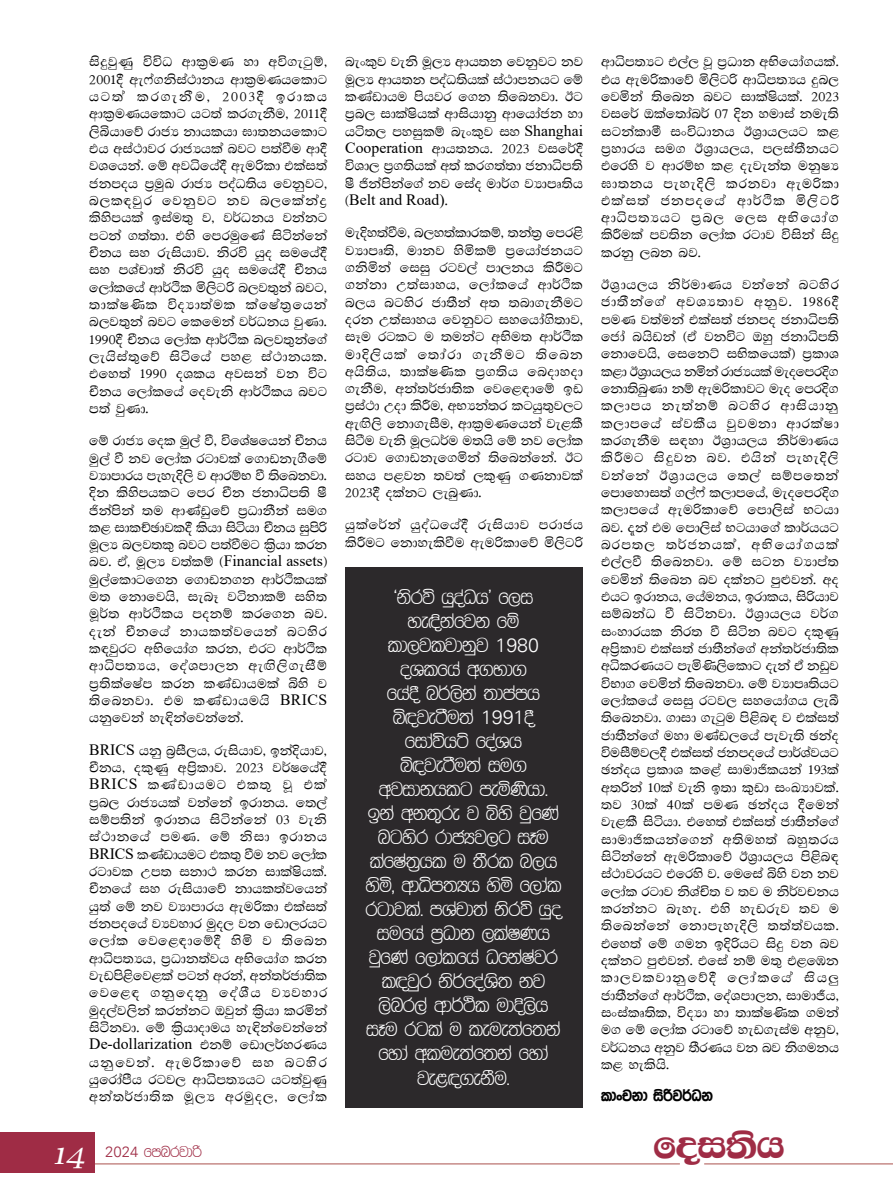
<style>
.page{position:relative;width:893px;height:1191px;background:#fff}
.page>*{position:absolute;margin:0;border:0;box-sizing:border-box;transform-origin:0 0}
.t1{font:40.2px "FM Samanthax";color:#9f2c45}
.t2{font:19.5px/24px "FM Rashmeex";color:#fff;text-align:center}
.t3{font:15.75px/17.2px "FM Abhayax";color:#000}
.t4{font:15.75px/17.2px "FM Abhayax";letter-spacing:.04em;color:#000}
.t5{font:15.75px/17.2px "FM Abhayax";letter-spacing:.03em;color:#000}
.t6{font:15.75px "Times New Roman";color:#000}
.t7{font:15.75px "FM Sandhyaneex";color:#000}
.t8{font:15px "FM Rashmeex";color:#9f2c45}
.s1{font-family:"Times New Roman"}
.s2{font-family:"FM Abhayax"}
.s3{font-family:"Lucida Calligraphy";font-style:italic;font-size:30px;color:#fff}
</style>
<div class="page">
<div style="left:0;top:1132px;width:95px;height:41px;background:#9f2c45"></div>
<hr style="left:95px;top:1163px;width:585px;height:1px;background:#c78c89">
<hr style="left:704px;top:1163px;width:189px;height:1px;background:#c78c89">
<div style="left:345px;top:567px;width:238px;height:540px;background:#2c292b"></div>
<p class="t3" style="left:89px;top:53px;width:240px;text-align:justify">isÿjqKqúúO wdl%uK yd wú.egqï" 2001§ we*a.ksia:dkh wdl%uKhfldg hg;a lr.ekSu" 2003§ brdlh wdl%uKhfldg hg;a lr.ekSu" 2011§ ,sìhdfõ rdcH kdhlhd &gt;d;khfldg th wia:djr rdcHhla njg m;aùu wd§ jYfhka' fï wjêfha§ weußld tlai;a ckmoh m%uqL rdcH moaO;sh fjkqjg" n,l|jqr fjkqjg kj n,flakaø lsysmhla biau;= j" j¾Okh jkakg mgka .;a;d' tysfmruqfKa isákafka Ökh iy reishdj' ksrú hqo iufha§ iy mYapd;a ksrú hqo iufha§ Ökh f,dalfha wd¾Ól ñ,sgß n,j;=ka njg" ;dlaI‚l úoHd;aul lafIa;%fhka n,j;=ka njg flfuka j¾Okh jqKd' 1990§ Ökh f,dal wd¾Ól n,j;=kaf.a ,ehsia;=fõ isáfha my&lt; ia:dkhl' tfy;a 1990 oYlh wjika jk úg Ökh f,dalfha fojekswd¾Ólh njg m;a jqKd'</p>
<p class="t3" style="left:89px;top:432px;width:248px">fï rdcH fol uq,a ù" úfYaIfhka Ökh uq,a ù kj f,dal rgdjla f.dvke.Sfï jHdmdrh meyeÈ,sj wdrïN ù ;sfnkjd'<br>Èk lsysmhlg fmr Ök ckdêm;sIS ðkamska ;u wdKavqfõ m%OdkSka iu. l&lt; idlÉPdjl§ lshd isáhd Ökh iqmsß uQ,H n,j;l= njg m;aùug l%shd lrk nj' tA" uQ,H j;alï ^<span class="s1">Financial assets</span>&amp; uq,afldgf.k f.dvk.k wd¾Ólhla u; fkdfjhs" ienE jákdlï iys; uQ¾; wd¾Ólh mokï lrf.k nj' oeka Ökfha kdhl;ajfhka ngysr l|jqrg wNsfhda. lrk" trg wd¾Ól wdêm;Hh" foaYmd,k weÕs,s.eiSï m%;slafIam lrk lKavdhula ìysj ;sfnkjd' tu lKavdhuhs <span class="s1">BRICS </span>hkqfjka ye¢kafjkafka'</p>
<p class="t3" style="left:89px;top:742px;width:248px"><span class="s1">BRICS</span> hkqn%iS,h" reishdj" bkaÈhdj"<br>Ökh" ol=Kqwm%sldj' 2023 j¾Ifha§<br><span class="s1">BRICS</span> lKavdhug tl;= jQ tla m%n, rdcHhla jkafka brdkh' f;,a iïm;ska brdkh isákafka 03 jeks ia:dkfha muK' fï ksid brdkh<br><span class="s1">BRICS</span> lKavdhug tl;= ùu kj f,dal rgdjl Wm; ikd: lrk idlaIshla'<br>Ökfha iy reishdfõ kdhl;ajfhka hq;a fï kj jHdmdrh weußld tlai;a ckmofha jHjydr uqo, jk fvd,rhg f,dal fjf&lt;|dfï§ ysñ j ;sfnk wdêm;Hh" m%Odk;ajh wNsfhda. lrk jevms&lt;sfj&lt;la mgka wrka" wka;¾cd;sl fjf&lt;| .kqfokq foaYSh jHjydr uqo,aj,ska lrkakg Tjqka l%shd lrñka isákjd' fï l%shdoduh ye¢kafjkafka</p>
<p class="t6" style="left:89px;top:1033px;width:239px">De-dollarization <span class="s2">tkï fvd,¾yrKh</span></p>
<p class="t4" style="left:89px;top:1054px;width:249px">hkqfjka' weußldfõ iy ngysr hqfrdamSh rgj, wdêm;Hhg hg;ajqKq wka;¾cd;sl uQ,H wruqo," f,dal</p>
<p class="t8" style="left:52px;top:1143px;width:151px"><span class="s3">14</span> 2024 FMNRJDß</p>
<p class="t3" style="left:345px;top:53px;width:248px">nexl=j jeksuQ,H wdh;k fjkqjg kj uQ,H wdh;k moaO;shla ia:dmkhg fï lKavdhu mshjr f.k ;sfnkjd' Bg m%n, idlaIshla wdishdkqwdfhdack yd há;, myiqlï nexl=j iy <span class="s1">Shanghai<br>Cooperation</span> wdh;kh' 2023 jif¾§ úYd, m%.;shla w;a lr.;a;d ckdêm;s<br>ISðkamskaf.a kj fiao ud¾. jHdmD;sh</p>
<p class="t6" style="left:345px;top:188px;width:104px"><span class="s2">^</span>Belt and Road)<span class="s2">'</span></p>
<p class="t3" style="left:345px;top:224px;width:248px">ueÈy;aùu" n,y;aldrlï" ;ka;%fmr&lt;s jHdmD;s" udkj ysñlï m%fhdackhg .ksñka fiiqrgj,a md,kh lsÍug .kakd W;aidyh" f,dalfha wd¾Ól n,h ngysr cd;Ska w; ;nd.ekSug ork W;aidyh fjkqjg iyfhda.s;dj" iEu rglg u ;ukag wNsu; wd¾Ól udÈ,shla f;dard .ekSug ;sfnk whs;sh" ;dlaI‚l m%.;sh fnodyod .ekSu" wka;¾cd;sl fjf&lt;|dfï bv m%ia:d Wod lsÍu" wNHka;r lghq;=j,g weÕs,sfkd.eiSu" wdl%uKfhka je&lt;lS isàu jeksuQ,O¾u u;hsfï kj f,dal rgdj f.dvkef.ñka ;sfnkafka' Bg iyh m&lt;jk ;j;a ,l=Kq.Kkdjla<br>2023§ olakg ,enqKd'</p>
<p class="t5" style="left:345px;top:516px;width:239px">hqlaf¾ka hqoaOfha§ reishdj mrdch lsÍug fkdyelsùu weußldfõ ñ,sgß</p>
<p class="t2" style="left:366px;top:585px;width:199px">ZKSRÚ HQOAOHZ F,I<br>YE¢KAFJK FÏ<br>LD,JLJDKQJ 1980<br>OYLFHA W.ND.<br>FHA§ N¾,SKA ;DMAMH<br>Ì|JEÀU;A 1991§<br>FIDAÚHÜ FOAYH<br>Ì|JEÀU;A IU.<br>WJIDKHLG MEÑ‚HD'<br>BKA WK;=RE J ÌYSJQFKA<br>NGYSR RDCHJ,G IEU<br>LAFIA;%HL U ;SRL N,H<br>YSÑ" WDÊM;HH YSÑ F,DAL<br>RGDJLA' MYAPD;A KSRÚ HQO<br>IUFHA M%ODK ,LAIKH<br>JQFKA F,DALFHA OFKAIAJR<br>L|JQR KS¾FOAYS; KJ ,SNR,A WD¾ÓL UDÈ,SH<br>IEU RGLA U LEUE;AF;KA<br>FYDA WLUE;AF;KA FYDA<br>JE&lt;|.EKSU'</p>
<p class="t3" style="left:601px;top:53px;width:248px">wdêm;Hg t,a, jQm%Odk wNsfhda.hla' th weußldfõ ñ,sgß wdêm;Hh ÿn, fjñka ;sfnk njg idlaIshla' 2023 jif¾ Tlaf;dan¾ 07 Èk yudia kue;s igkaldó ixúOdkh BY%dh,hg l&lt; m%ydrh iu. BY%dh,h" m,ia;Skhg tfrysj wdrïN l&lt; oejeka; ukqIH &gt;d;kh meyeÈ,s lrkjd weußld tlai;a ckmofha wd¾Ól ñ,sgß wdêm;Hhg m%n, f,i wNsfhda. lsÍula mj;sk f,dal rgdj úiska isÿ lrkq,nk nj'</p>
<p class="t3" style="left:601px;top:276px;width:249px">BY%dh,h ks¾udKh jkafka ngysr cd;Skaf.a wjYH;dj wkqj' 1986§ muK j;auka tlai;a ckmo ckdêm;s fcda nhsvka ^ta jkúg Tyqckdêm;s fkdfjhs" fifkÜ iNslfhla&amp; m%ldY l&lt;d BY%dh,h kñka rdcHhla ueofmrÈ. fkd;snqKd kï weußldjg ueo fmrÈ. l,dmh ke;akï ngysr wdishdkq l,dmfha iajlSh jqjukd wdrlaId lr.ekSu i|yd BY%dh,h ks¾udKh lsÍug isÿjk nj' thska meyeÈ,s jkafka BY%dh,h f;,a iïmf;ka fmdfydi;a .,a*a l,dmfha" ueofmrÈ. l,dmfha weußldfõ fmd,sia Nghd nj' ±ka tu fmd,sia Nghdf.a ld¾hhg nrm;, ;¾ckhla" wNsfhda.hla t,a,ù ;sfnkjd' fï igk jHdma; fjñka ;sfnk nj olakg mq¿jka' wo thg brdkh" fhaukh" brdlh" isßhdj iïnkaO ù isákjd' BY%dh,h j¾. ixydrhl ksr; ù isák njg ol=Kq wm%sldj tlai;a cd;Skaf.a wka;¾cd;sl wêlrKhg meñ‚,sfldg oeka ta kvqj úNd. fjñka ;sfnkjd' fï jHdmD;shg f,dalfha fiiqrgj, iyfhda.h ,eî ;sfnkjd' .did .egqu ms&lt;sn| j tlai;a cd;Skaf.a uyd uKav,fha meje;sPkao úuiSïj,§ tlai;a ckmofha md¾Yajhg<br>Pkaoh m%ldY lf&lt;a idudðlhka 193la w;ßka 10la jeksb;d l=vd ixLHdjla' ;j 30la 40la muK Pkaoh §fuka je&lt;lSisáhd' tfy;a tlai;a cd;Skaf.a idudðlhkaf.ka w;suy;a nyq;rh isákafka weußldfõ BY%dh,h ms&lt;sn| ia:djrhg tfrysj' fufia ìysjk kj f,dal rgdj ksYaÑ; j ;j u ks¾jpkh lrkakg neye' tysyevrej ;j u ;sfnkafka fkdmeyeÈ,s ;;a;ajhl' tfy;a fï .uk bÈßhg isÿ jk nj olakg mq¿jka' tfia kï u;= t&lt;fUk ld,jljdkqfõ§ f,dalfha ish¨ cd;Skaf.a wd¾Ól" foaYmd,k" idudÔh" ixialD;sl" úoHd yd ;dlaI‚l .uka u. fï f,dal rgdfõ yev.eiau wkqj" j¾Okh wkqj ;SrKh jk nj ks.ukh l&lt; yelshs'</p>
<p class="t7" style="left:601px;top:1087px;width:113px">ldxpkd isßj¾Ok</p>
<h1 class="t1" style="left:654px;top:1125px;width:132px">foi;sh</h1>
</div>
